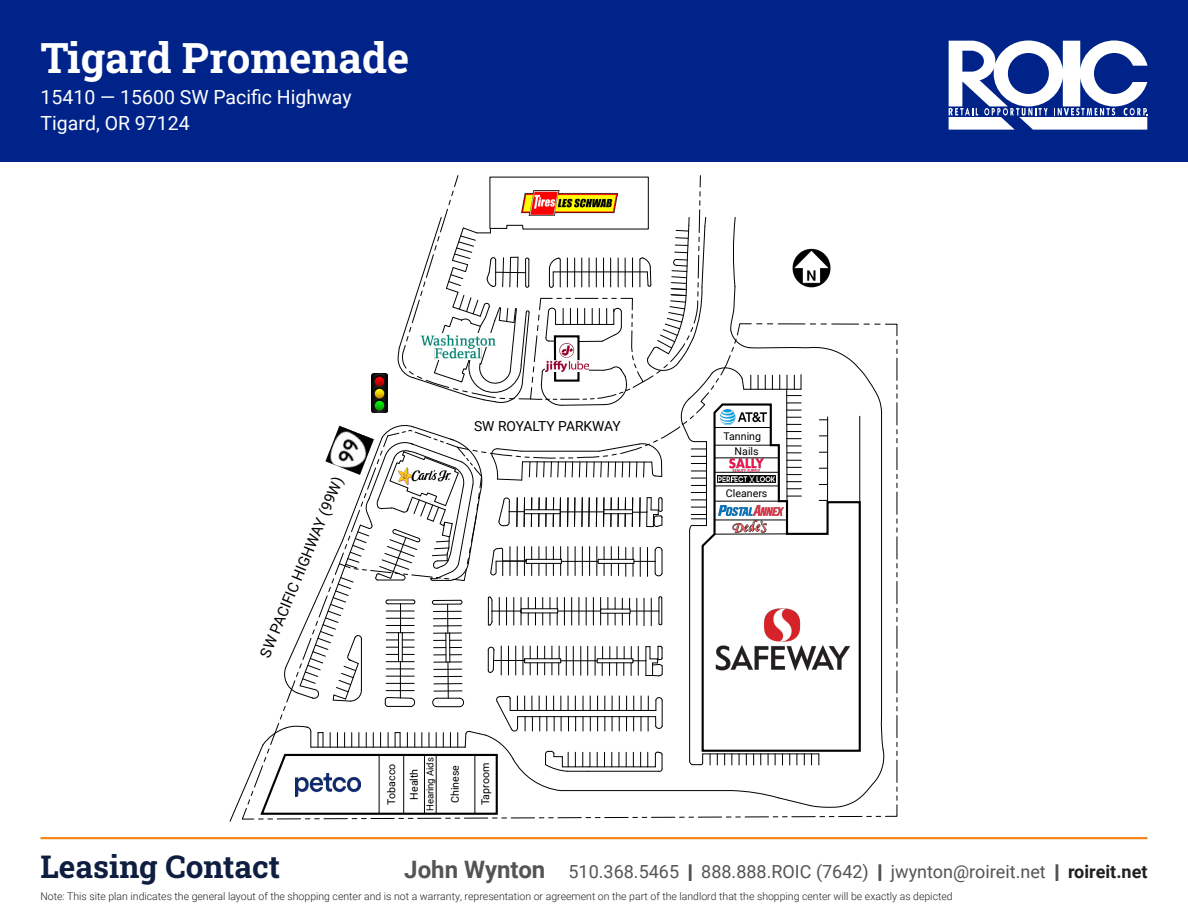
<style>
.page{position:relative;width:1188px;height:918px;background:#fff}
.page>*{position:absolute;margin:0;border:0;box-sizing:border-box;transform-origin:0 0}
.t1{font:700 42px "Roboto Slab";color:#fff}
.t2{font:700 31.5px "Roboto Slab";color:#0f1d41}
.t3{font:19.5px/25.5px "Roboto";color:#fff}
.t4{font:18px "Roboto";color:#535453}
.t5{font:14.85px "Roboto";color:#000}
.t6{font:13.8px "Roboto";color:#000}
.t7{font:10.65px/15.5px "Roboto";color:#000;text-align:right}
.t8{font:300 10.5px "Roboto";color:#221f1f}
.t9{font:9.6px "Roboto";letter-spacing:-.01em;color:#000}
.s1{font-weight:700;font-size:24px}
.s2{font-weight:700;color:#221f1f}
</style>
<div class="page">
<div style="left:0;top:0;width:1188px;height:162px;background:#002389"></div>
<hr style="left:40px;top:837px;width:1108px;height:2px;background:#f5871f">
<svg style="left:949px;top:40px;width:199px;height:90px"></svg>
<svg style="left:230px;top:175px;width:668px;height:647px"></svg>
<img style="left:713px;top:608px;width:138px;height:64px">
<img style="left:398px;top:468px;width:53px;height:16px">
<img style="left:420px;top:334px;width:77px;height:26px">
<img style="left:521px;top:190px;width:96px;height:26px">
<img style="left:545px;top:343px;width:43px;height:29px">
<img style="left:720px;top:409px;width:46px;height:15px">
<img style="left:730px;top:459px;width:34px;height:12px">
<img style="left:718px;top:476px;width:57px;height:7px">
<img style="left:719px;top:505px;width:65px;height:10px">
<img style="left:732px;top:520px;width:35px;height:13px">
<img style="left:372px;top:374px;width:16px;height:38px">
<img style="left:325px;top:426px;width:49px;height:49px">
<img style="left:792px;top:249px;width:39px;height:39px">
<hr style="left:379px;top:755px;width:1px;height:59px;background:#000">
<img style="left:296px;top:774px;width:65px;height:22px">
<h1 class="t1" style="left:40px;top:28px;width:370px">Tigard Promenade</h1>
<h3 class="t3" style="left:40px;top:84px;width:313px">15410 — 15600 SW Pacific Highway<br>Tigard, OR 97124</h3>
<h3 class="t5" style="left:254px;top:652px;width:195px;rotate:-67deg">SW PACIFIC HIGHWAY (99W)</h3>
<h3 class="t6" style="left:474px;top:416px;width:148px">SW ROYALTY PARKWAY</h3>
<p class="t9" style="left:423px;top:811px;width:55px;rotate:-90deg">Hearing Aids</p>
<p class="t7" style="left:383px;top:805px;width:42px;rotate:-90deg">Tobacco</p>
<p class="t7" style="left:447px;top:803px;width:40px;rotate:-90deg">Chinese</p>
<p class="t7" style="left:406px;top:800px;width:32px;rotate:-90deg">Health</p>
<p class="t7" style="left:477px;top:805px;width:44px;rotate:-90deg">Taproom</p>
<p class="t7" style="left:723px;top:428px;width:39px">Tanning<br>Nails</p>
<p class="t7" style="left:726px;top:485px;width:43px">Cleaners</p>
<h2 class="t2" style="left:40px;top:845px;width:241px">Leasing Contact</h2>
<h3 class="t4" style="left:404px;top:859px;width:745px"><span class="s1">John Wynton</span> 510.368.5465 | 888.888.ROIC (7642) | jwynton@roireit.net | <span class="s2">roireit.net</span></h3>
<p class="t8" style="left:40px;top:889px;width:914px">Note: This site plan indicates the general layout of the shopping center and is not a warranty, representation or agreement on the part of the landlord that the shopping center will be exactly as depicted</p>
</div>
